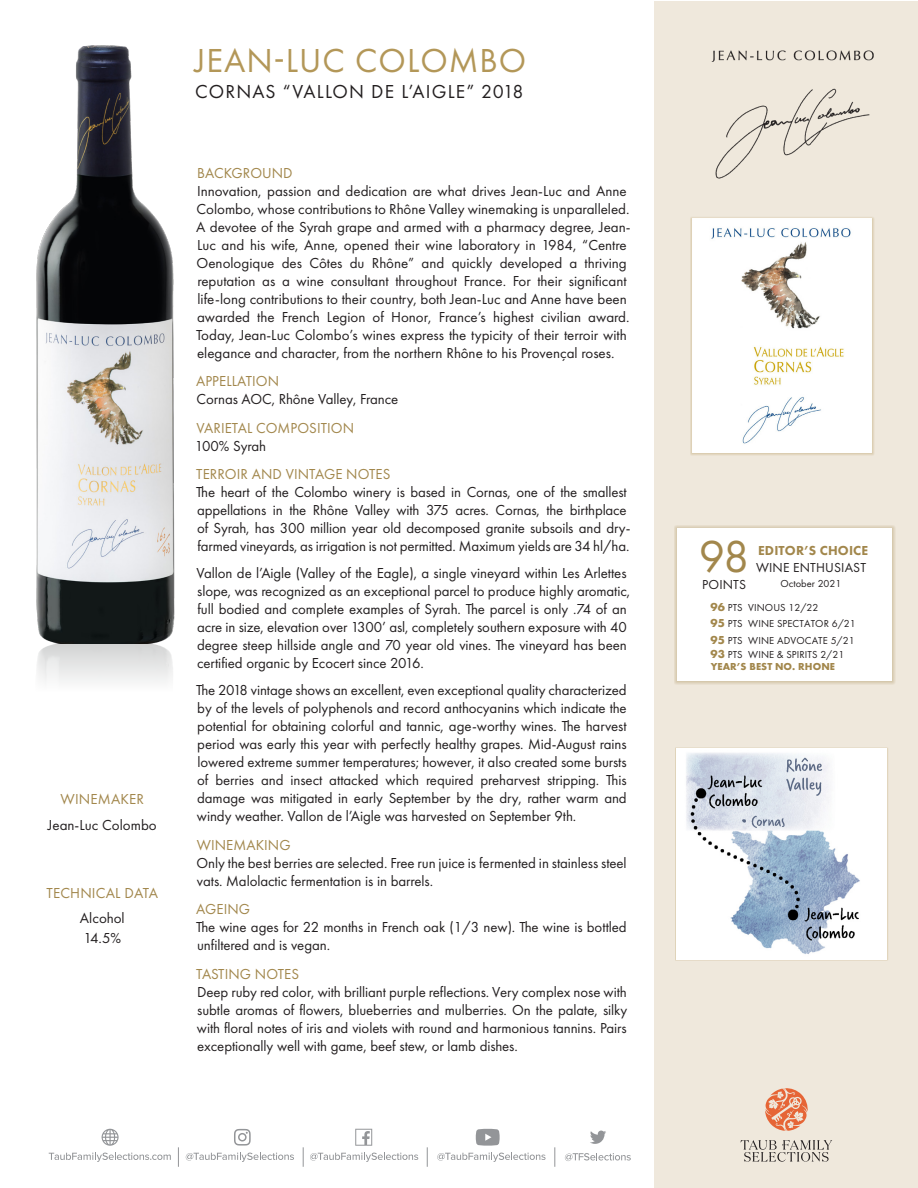
<style>
.page{position:relative;width:918px;height:1188px;background:#fff}
.page>*{position:absolute;margin:0;border:0;box-sizing:border-box;transform-origin:0 0}
.t1{font:46.5px "Futura PT";color:#a2874c}
._2_Producer_Name{font:34.5px "Futura PT";letter-spacing:.03em;color:#b39758}
._3_Wine_Name___Vint{font:19.5px "Futura PT";letter-spacing:.06em;color:#231f20}
._5_Body_Text{font:15px/18px "Futura PT";letter-spacing:-.005em;color:#231f20}
._4_Para_Header{font:15px "Futura PT";letter-spacing:.005em;color:#a2874c}
.Winemkr___Tech_body{font:15px/19.5px "Futura PT";color:#231f20}
.Winemkr___Tech_head{font:15px "Futura PT";letter-spacing:.01em;color:#a2874c}
.t2{font:13.5px "Futura PT";letter-spacing:.01em;color:#231f20}
.Para_Body{font:800 13.5px "Futura PT";letter-spacing:.01em;color:#a2874c}
.t3{font:10.5px/11.9px "Futura PT";letter-spacing:.01em;color:#231f20}
.s1{font-weight:700;font-size:12px;color:#a2874c}
.s2{font-weight:700;color:#a2874c}
</style>
<div class="page">
<div style="left:654px;top:1px;width:263px;height:1186px;background:#efe8dc"></div>
<div style="left:674px;top:525px;width:221px;height:160px;background:#a2874c;opacity:.65"></div>
<div style="left:677px;top:528px;width:215px;height:153px;background:#fff"></div>
<div style="left:690px;top:216px;width:185px;height:239px;background:#b39758;opacity:.65"></div>
<img style="left:692px;top:219px;width:180px;height:234px">
<img style="left:36px;top:45px;width:139px;height:637px">
<img style="left:676px;top:748px;width:211px;height:211px">
<img style="left:711px;top:50px;width:163px;height:129px">
<svg style="left:565px;top:1153px;width:66px;height:8px"></svg>
<svg style="left:49px;top:1153px;width:122px;height:9px"></svg>
<svg style="left:186px;top:1153px;width:108px;height:9px"></svg>
<svg style="left:310px;top:1153px;width:108px;height:9px"></svg>
<svg style="left:437px;top:1153px;width:109px;height:9px"></svg>
<svg style="left:555px;top:1147px;width:1px;height:20px"></svg>
<svg style="left:303px;top:1147px;width:1px;height:20px"></svg>
<svg style="left:178px;top:1147px;width:1px;height:20px"></svg>
<svg style="left:355px;top:1129px;width:17px;height:17px"></svg>
<svg style="left:234px;top:1129px;width:17px;height:17px"></svg>
<svg style="left:427px;top:1147px;width:1px;height:20px"></svg>
<svg style="left:590px;top:1131px;width:16px;height:13px"></svg>
<svg style="left:102px;top:1129px;width:17px;height:17px"></svg>
<svg style="left:476px;top:1129px;width:24px;height:17px"></svg>
<svg style="left:740px;top:1140px;width:92px;height:22px"></svg>
<svg style="left:765px;top:1088px;width:43px;height:43px"></svg>
<p class="Winemkr___Tech_head" style="left:61px;top:790px;width:85px">WINEMAKER</p>
<p class="Winemkr___Tech_body" style="left:48px;top:815px;width:110px">Jean-Luc Colombo</p>
<p class="Winemkr___Tech_head" style="left:47px;top:884px;width:113px">TECHNICAL DATA</p>
<p class="Winemkr___Tech_body" style="left:80px;top:909px;width:46px">Alcohol<br>14.5%</p>
<p class="_2_Producer_Name" style="left:195px;top:40px;width:333px">JEAN-LUC COLOMBO</p>
<p class="_3_Wine_Name___Vint" style="left:195px;top:80px;width:330px">CORNAS “VALLON DE L’AIGLE” 2018</p>
<p class="_4_Para_Header" style="left:197px;top:164px;width:97px">BACKGROUND</p>
<p class="_5_Body_Text" style="left:196px;top:182px;width:436px">Innovation, passion and dedication are what drives Jean-Luc and Anne Colombo, whose contributions to Rhône Valley winemaking is unparalleled.<br>A devotee of the Syrah grape and armed with a pharmacy degree, Jean-Luc and his wife, Anne, opened their wine laboratory in 1984, “Centre Oenologique des Côtes du Rhône” and quickly developed a thriving reputation as a wine consultant throughout France. For their significant life-long contributions to their country, both Jean-Luc and Anne have been awarded the French Legion of Honor, France’s highest civilian award.<br>Today, Jean-Luc Colombo’s wines express the typicity of their terroir with elegance and character, from the northern Rhône to his Provençal roses.</p>
<p class="_4_Para_Header" style="left:196px;top:372px;width:85px">APPELLATION</p>
<p class="_5_Body_Text" style="left:197px;top:390px;width:203px">Cornas AOC, Rhône Valley, France</p>
<p class="_4_Para_Header" style="left:197px;top:419px;width:159px">VARIETAL COMPOSITION</p>
<p class="_5_Body_Text" style="left:195px;top:437px;width:73px">100% Syrah</p>
<p class="_4_Para_Header" style="left:196px;top:465px;width:196px">TERROIR AND VINTAGE NOTES</p>
<p class="_5_Body_Text" style="left:196px;top:483px;width:436px">The heart of the Colombo winery is based in Cornas, one of the smallest appellations in the Rhône Valley with 375 acres. Cornas, the birthplace of Syrah, has 300 million year old decomposed granite subsoils and dry&shy;farmed vineyards, as irrigation is not permitted. Maximum yields are 34 hl/ha.</p>
<p class="_5_Body_Text" style="left:197px;top:564px;width:435px">Vallon de l’Aigle (Valley of the Eagle), a single vineyard within Les Arlettes slope, was recognized as an exceptional parcel to produce highly aromatic, full bodied and complete examples of Syrah. The parcel is only .74 of an acre in size, elevation over 1300’ asl, completely southern exposure with 40 degree steep hillside angle and 70 year old vines. The vineyard has been certified organic by Ecocert since 2016.</p>
<p class="_5_Body_Text" style="left:196px;top:681px;width:432px;text-align:justify">The 2018 vintage shows an excellent, even exceptional quality characterized by of the levels of polyphenols and record anthocyanins which indicate the potential for obtaining colorful and tannic, age-worthy wines. The harvest period was early this year with perfectly healthy grapes. Mid-August rains lowered extreme summer temperatures; however, it also created some bursts of berries and insect attacked which required preharvest stripping. This damage was mitigated in early September by the dry, rather warm and windy weather. Vallon de l’Aigle was harvested on September 9th.</p>
<p class="_4_Para_Header" style="left:197px;top:836px;width:95px">WINEMAKING</p>
<p class="_5_Body_Text" style="left:197px;top:854px;width:432px">Only the best berries are selected. Free run juice is fermented in stainless steel vats. Malolactic fermentation is in barrels.</p>
<p class="_4_Para_Header" style="left:196px;top:900px;width:56px">AGEING</p>
<p class="_5_Body_Text" style="left:196px;top:918px;width:432px">The wine ages for 22 months in French oak (1/3 new). The wine is bottled unfiltered and is vegan.</p>
<p class="_4_Para_Header" style="left:196px;top:965px;width:104px">TASTING NOTES</p>
<p class="_5_Body_Text" style="left:197px;top:983px;width:432px;text-align:justify">Deep ruby red color, with brilliant purple reflections. Very complex nose with subtle aromas of flowers, blueberries and mulberries. On the palate, silky with floral notes of iris and violets with round and harmonious tannins. Pairs exceptionally well with game, beef stew, or lamb dishes.</p>
<p class="t1" style="left:699px;top:529px;width:52px">98</p>
<p class="t2" style="left:702px;top:576px;width:45px">POINTS</p>
<p class="Para_Body" style="left:758px;top:542px;width:112px">EDITOR’S CHOICE</p>
<p class="t2" style="left:756px;top:560px;width:112px">WINE ENTHUSIAST</p>
<p class="t3" style="left:781px;top:578px;width:62px">October 2021</p>
<p class="t3" style="left:711px;top:601px;width:109px"><span class="s1">96</span> PTS VINOUS 12/22</p>
<p class="t3" style="left:711px;top:618px;width:147px"><span class="s1">95</span> PTS WINE SPECTATOR 6/21</p>
<p class="t3" style="left:711px;top:634px;width:146px"><span class="s1">95</span> PTS WINE ADVOCATE 5/21</p>
<p class="t3" style="left:711px;top:649px;width:135px"><span class="s1">93</span> PTS WINE &amp; SPIRITS 2/21<br><span class="s2">YEAR’S BEST NO. RHONE</span></p>
</div>
